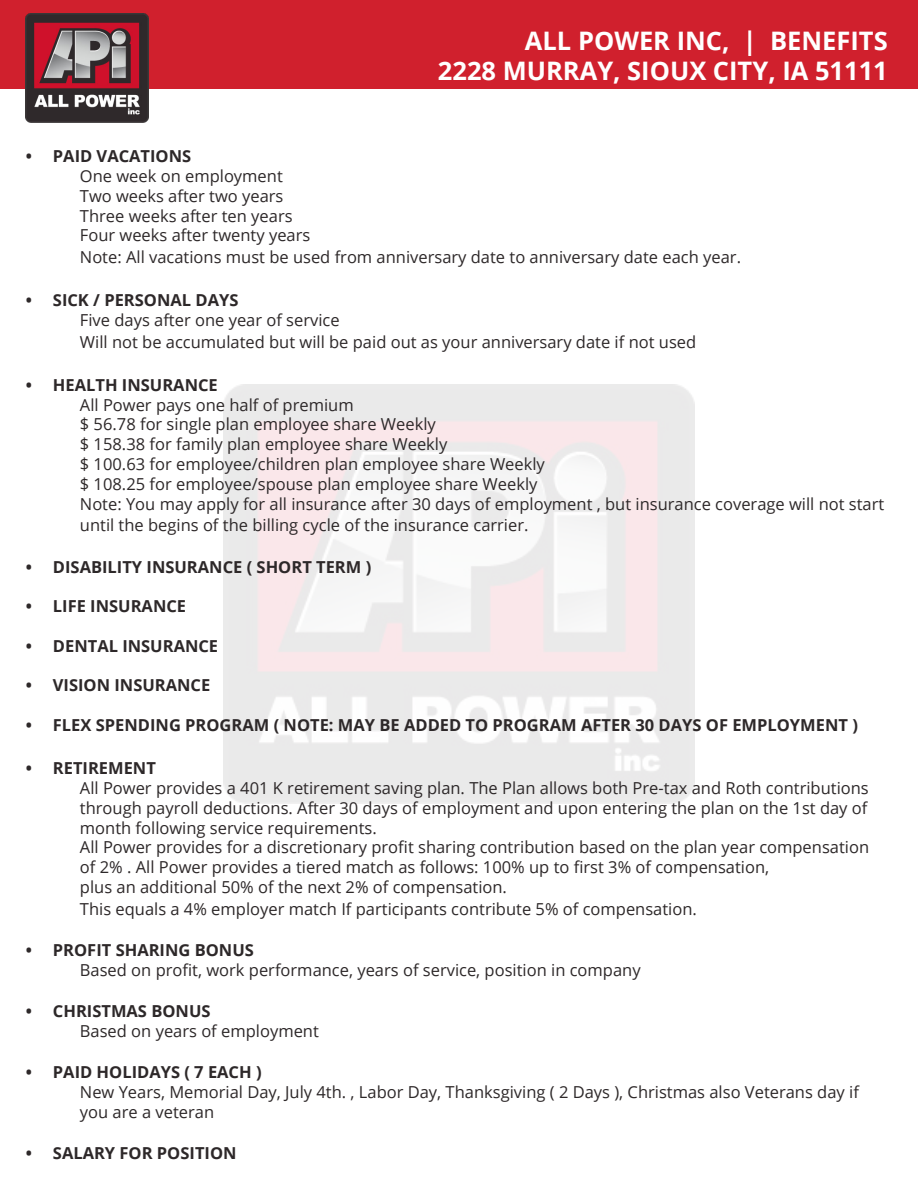
<style>
.page{position:relative;width:918px;height:1188px;background:#fff}
.page>*{position:absolute;margin:0;border:0;box-sizing:border-box;transform-origin:0 0}
.t1{font:700 25.5px "Open Sans";color:#fff}
.t2{font:16.5px/19.8px "Open Sans";color:#2d2829}
.t3{font:700 16.5px "Open Sans";color:#2d2829}
</style>
<div class="page">
<div style="left:0;top:0;width:918px;height:89px;background:#d0202d"></div>
<img style="left:26px;top:14px;width:123px;height:109px">
<p class="t1" style="left:525px;top:22px;width:364px">ALL POWER INC, | BENEFITS</p>
<p class="t1" style="left:438px;top:53px;width:451px">2228 MURRAY, SIOUX CITY, IA 51111</p>
<p class="t3" style="left:26px;top:145px;width:167px">• PAID VACATIONS</p>
<p class="t2" style="left:80px;top:166px;width:204px">One week on employment</p>
<p class="t2" style="left:80px;top:186px;width:205px">Two weeks after two years</p>
<p class="t2" style="left:80px;top:205px;width:214px">Three weeks after ten years</p>
<p class="t2" style="left:80px;top:225px;width:232px">Four weeks after twenty years</p>
<p class="t2" style="left:80px;top:247px;width:663px">Note: All vacations must be used from anniversary date to anniversary date each year.</p>
<p class="t3" style="left:26px;top:289px;width:214px">• SICK / PERSONAL DAYS</p>
<p class="t2" style="left:80px;top:309px;width:618px;line-height:21.6px">Five days after one year of service<br>Will not be accumulated but will be paid out as your anniversary date if not used</p>
<p class="t3" style="left:26px;top:373px;width:193px">• HEALTH INSURANCE</p>
<p class="t2" style="left:80px;top:394px;width:806px">All Power pays one half of premium<br>$ 56.78 for single plan employee share Weekly<br>$ 158.38 for family plan employee share Weekly<br>$ 100.63 for employee/children plan employee share Weekly<br>$ 108.25 for employee/spouse plan employee share Weekly<br>Note: You may apply for all insurance after 30 days of employment , but insurance coverage will not start</p>
<p class="t2" style="left:80px;top:515px;width:450px">until the begins of the billing cycle of the insurance carrier.</p>
<p class="t3" style="left:26px;top:555px;width:347px">• DISABILITY INSURANCE ( SHORT TERM )</p>
<p class="t3" style="left:26px;top:595px;width:162px">• LIFE INSURANCE</p>
<p class="t3" style="left:26px;top:634px;width:194px">• DENTAL INSURANCE</p>
<p class="t3" style="left:26px;top:674px;width:186px">• VISION INSURANCE</p>
<p class="t3" style="left:26px;top:713px;width:834px">• FLEX SPENDING PROGRAM ( NOTE: MAY BE ADDED TO PROGRAM AFTER 30 DAYS OF EMPLOYMENT )</p>
<p class="t3" style="left:26px;top:757px;width:132px">• RETIREMENT</p>
<p class="t2" style="left:80px;top:778px;width:791px">All Power provides a 401 K retirement saving plan. The Plan allows both Pre-tax and Roth contributions through payroll deductions. After 30 days of employment and upon entering the plan on the 1st day of month following service requirements.<br>All Power provides for a discretionary profit sharing contribution based on the plan year compensation of 2% . All Power provides a tiered match as follows: 100% up to first 3% of compensation,<br>plus an additional 50% of the next 2% of compensation.</p>
<p class="t2" style="left:80px;top:898px;width:619px">This equals a 4% employer match If participants contribute 5% of compensation.</p>
<p class="t3" style="left:26px;top:938px;width:230px">• PROFIT SHARING BONUS</p>
<p class="t2" style="left:80px;top:960px;width:562px">Based on profit, work performance, years of service, position in company</p>
<p class="t3" style="left:26px;top:1000px;width:186px">• CHRISTMAS BONUS</p>
<p class="t2" style="left:80px;top:1021px;width:241px">Based on years of employment</p>
<p class="t3" style="left:26px;top:1061px;width:237px">• PAID HOLIDAYS ( 7 EACH )</p>
<p class="t2" style="left:80px;top:1082px;width:781px">New Years, Memorial Day, July 4th. , Labor Day, Thanksgiving ( 2 Days ), Christmas also Veterans day if you are a veteran</p>
<p class="t3" style="left:26px;top:1142px;width:212px">• SALARY FOR POSITION</p>
</div>
